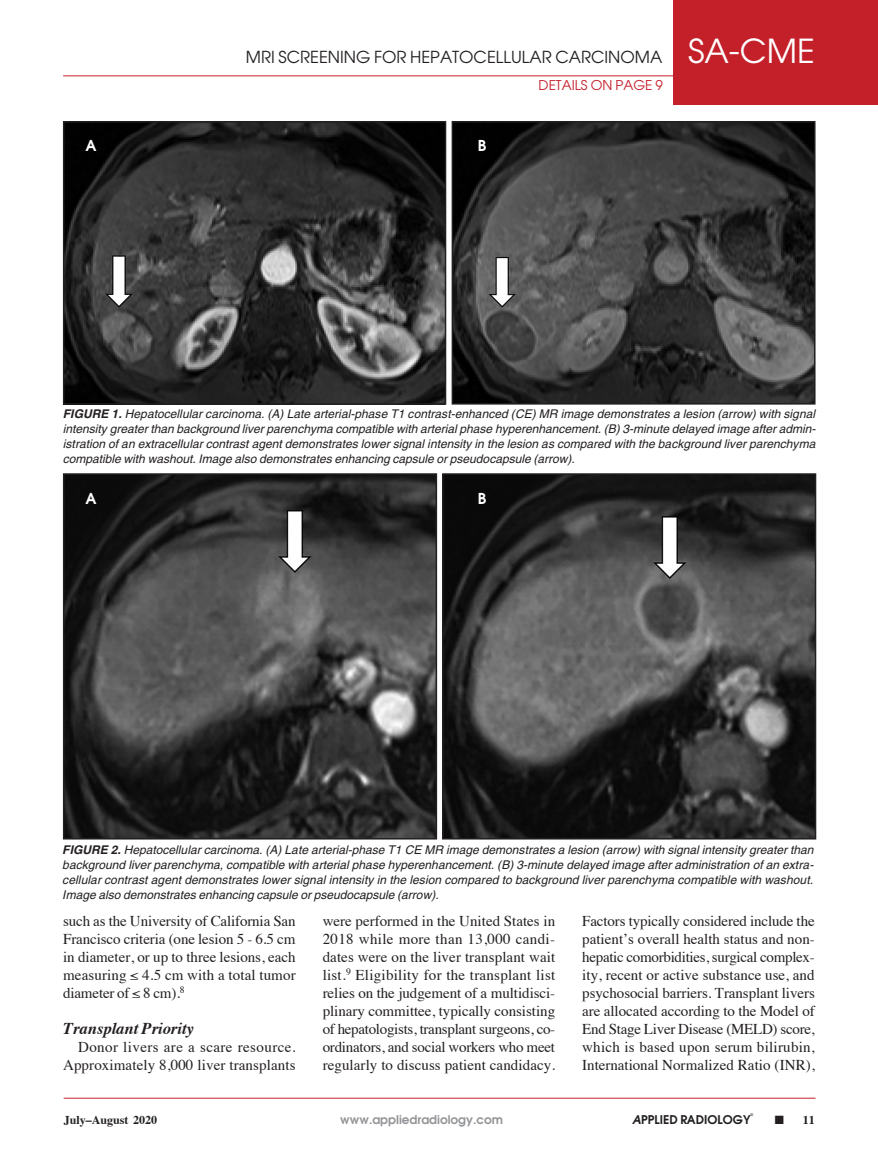
<style>
.page{position:relative;width:878px;height:1175px;background:#fff}
.page>*{position:absolute;margin:0;border:0;box-sizing:border-box;transform-origin:0 0}
.t1{font:16.5px "Avant Garde";color:#231f20}
.Article_2nd_subhead{font:italic 700 16.5px "Times";color:#231f20}
.Article_body_copy{font:15px/18px "Times";letter-spacing:.005em;color:#231f20;text-align:justify}
.figure_labels{font:600 15px "Avant Garde";color:#fff}
.t2{font:13.5px "Avant Garde";color:#c4202a}
.Article_fig_caption{font:italic 12px/15px "Helvetica";color:#231f20;text-align:justify}
.t3{font:600 12px "Avant Garde";color:#939598}
.t4{font:700 12px "Times";color:#231f20}
.t5{font:600 12px "Avant Garde";color:#231f20}
.t6{font:600 3.75px "Avant Garde";color:#231f20}
.s1{font-size:33px;color:#fff}
.s2{font-weight:700}
.s3{font-style:italic}
</style>
<div class="page">
<div style="left:673px;top:0;width:205px;height:104px;background:#c4202a"></div>
<hr style="left:64px;top:1097px;width:751px;height:1px;background:#c4202a">
<hr style="left:63px;top:75px;width:751px;height:1px;background:#c4202a">
<img style="left:66px;top:124px;width:377px;height:278px">
<div style="left:63px;top:121px;width:383px;height:284px;border:2px solid #231f20"></div>
<img style="left:454px;top:124px;width:358px;height:277px">
<div style="left:451px;top:121px;width:364px;height:283px;border:2px solid #231f20"></div>
<img style="left:66px;top:476px;width:368px;height:360px">
<div style="left:63px;top:473px;width:374px;height:366px;border:2px solid #231f20"></div>
<img style="left:445px;top:476px;width:368px;height:360px">
<div style="left:442px;top:473px;width:374px;height:366px;border:2px solid #231f20"></div>
<h1 class="t1" style="left:246px;top:47px;width:570px">MRI SCREENING FOR HEPATOCELLULAR CARCINOMA <span class="s1">SA-CME</span></h1>
<p class="t2" style="left:538px;top:77px;width:126px">DETAILS ON PAGE 9</p>
<p class="figure_labels" style="left:85px;top:136px;width:13px">A</p>
<p class="figure_labels" style="left:477px;top:136px;width:10px">B</p>
<p class="Article_fig_caption" style="left:63px;top:406px;width:754px"><span class="s2">FIGURE 1.</span> Hepatocellular carcinoma. (A) Late arterial-phase T1 contrast-enhanced (CE) MR image demonstrates a lesion (arrow) with signal intensity greater than background liver parenchyma compatible with arterial phase hyperenhancement. (B) 3-minute delayed image after admin&shy;istration of an extracellular contrast agent demonstrates lower signal intensity in the lesion as compared with the background liver parenchyma compatible with washout. Image also demonstrates enhancing capsule or pseudocapsule (arrow).</p>
<p class="figure_labels" style="left:85px;top:489px;width:13px">A</p>
<p class="figure_labels" style="left:477px;top:489px;width:10px">B</p>
<p class="Article_fig_caption" style="left:62px;top:842px;width:752px"><span class="s2">FIGURE 2.</span> Hepatocellular carcinoma. (A) Late arterial-phase T1 CE MR image demonstrates a lesion (arrow) with signal intensity greater than background liver parenchyma, compatible with arterial phase hyperenhancement. (B) 3-minute delayed image after administration of an extra&shy;cellular contrast agent demonstrates lower signal intensity in the lesion compared to background liver parenchyma compatible with washout.<br>Image also demonstrates enhancing capsule or pseudocapsule (arrow).</p>
<p class="Article_body_copy" style="left:63px;top:910px;width:234px">such as the University of California San Francisco criteria (one lesion 5 - 6.5 cm in diameter, or up to three lesions, each measuring ≤ 4.5 cm with a total tumor diameter of ≤ 8 cm).<sup>8</sup></p>
<p class="Article_2nd_subhead" style="left:63px;top:1012px;width:132px">Transplant Priority</p>
<p class="Article_body_copy" style="left:63px;top:1036px;width:234px;text-align:right">Donor livers are a scare resource.<br>Approximately 8,000 liver transplants</p>
<p class="Article_body_copy" style="left:322px;top:910px;width:234px">were performed in the United States in 2018 while more than 13,000 candi&shy;dates were on the liver transplant wait list.<sup>9</sup> Eligibility for the transplant list relies on the judgement of a multidisci&shy;plinary committee, typically consisting of hepatologists, transplant surgeons, co&shy;ordinators, and social workers who meet regularly to discuss patient candidacy.</p>
<p class="Article_body_copy" style="left:582px;top:910px;width:234px">Factors typically considered include the patient’s overall health status and non&shy;hepatic comorbidities, surgical complex&shy;ity, recent or active substance use, and psychosocial barriers. Transplant livers are allocated according to the Model of End Stage Liver Disease (MELD) score, which is based upon serum bilirubin, International Normalized Ratio (INR),</p>
<p class="t6" style="left:750px;top:1111px;width:4px">©</p>
<p class="t3" style="left:340px;top:1112px;width:164px">www.appliedradiology.com</p>
<p class="t5" style="left:632px;top:1112px;width:120px"><span class="s3">A</span>PPLIED RADIOLOGY</p>
<p class="t4" style="left:64px;top:1108px;width:95px">July–August 2020</p>
<p class="t4" style="left:774px;top:1108px;width:41px">■ 11</p>
</div>
